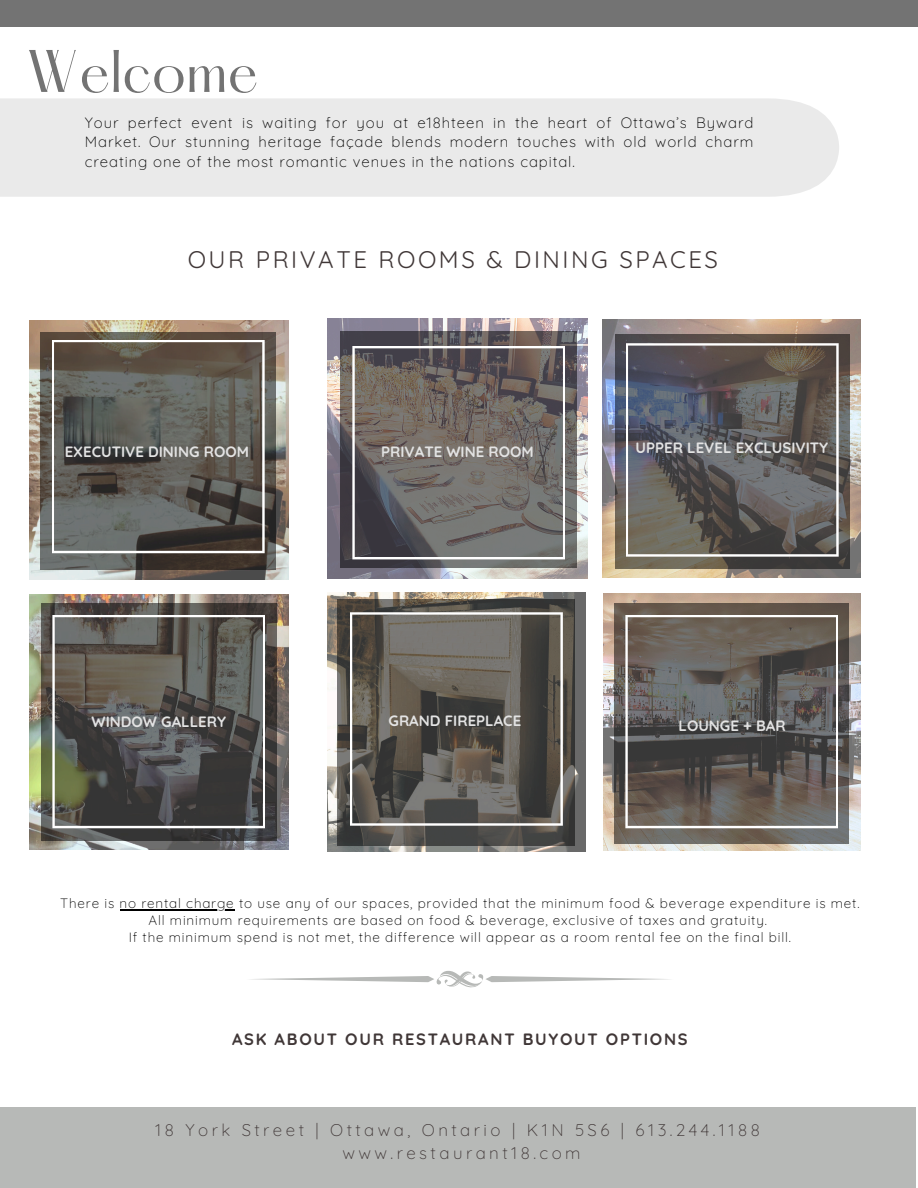
<style>
.page{position:relative;width:918px;height:1188px;background:#fff}
.page>*{position:absolute;margin:0;border:0;box-sizing:border-box;transform-origin:0 0}
.t1{font:52.5px "Hatton";color:#737373}
.t2{font:24px "Quicksand";letter-spacing:.105em;color:#403737}
.t3{font:300 16.95px/23.7px "Quicksand";letter-spacing:.205em;color:#403737;text-align:center}
.t4{font:700 16.5px "Quicksand";letter-spacing:.105em;color:#403737}
.t5{font:300 15px/19.2px "Quicksand";letter-spacing:.06em;color:#000;text-align:justify}
.t6{font:700 15px "Quicksand";color:#e3e3e3}
.t7{font:300 13.5px/16.8px "Quicksand";letter-spacing:.06em;color:#000;text-align:center}
</style>
<div class="page">
<div style="left:0;top:0;width:918px;height:27px;background:#737373"></div>
<div style="left:0;top:1107px;width:916px;height:81px;background:#b7b9b7"></div>
<svg style="left:251px;top:971px;width:418px;height:17px"></svg>
<div style="left:0;top:98px;width:839px;height:99px;background:#eaeaea"></div>
<img style="left:603px;top:320px;width:257px;height:257px">
<img style="left:29px;top:320px;width:259px;height:259px">
<svg style="left:40px;top:332px;width:236px;height:238px;background:#56514a"></svg>
<svg style="left:52px;top:340px;width:213px;height:213px;background:#615f59"></svg>
<img style="left:328px;top:319px;width:260px;height:260px">
<svg style="left:340px;top:332px;width:237px;height:236px;background:#5c585a"></svg>
<svg style="left:352px;top:346px;width:213px;height:213px;background:#706b68"></svg>
<hr style="left:120px;top:909px;width:115px;height:1px;background:#000">
<svg style="left:615px;top:334px;width:234px;height:234px;background:#585350"></svg>
<svg style="left:626px;top:343px;width:213px;height:214px;background:#636060"></svg>
<img style="left:29px;top:594px;width:259px;height:255px">
<svg style="left:41px;top:603px;width:236px;height:238px;background:#4a4843"></svg>
<svg style="left:52px;top:615px;width:213px;height:213px;background:#5a5954"></svg>
<img style="left:327px;top:592px;width:259px;height:259px">
<svg style="left:337px;top:599px;width:238px;height:246px;background:#4f4c47"></svg>
<svg style="left:350px;top:612px;width:213px;height:214px;background:#635f59"></svg>
<img style="left:603px;top:593px;width:258px;height:258px">
<svg style="left:614px;top:603px;width:235px;height:240px;background:#635c55"></svg>
<svg style="left:625px;top:615px;width:213px;height:213px;background:#645f5c"></svg>
<h5 class="t1" style="left:26px;top:47px;width:234px">Welcome</h5>
<p class="t5" style="left:85px;top:113px;width:670px">Your perfect event is waiting for you at e18hteen in the heart of Ottawa’s Byward Market. Our stunning heritage façade blends modern touches with old world charm creating one of the most romantic venues in the nations capital.</p>
<p class="t2" style="left:188px;top:244px;width:532px">OUR PRIVATE ROOMS &amp; DINING SPACES</p>
<h5 class="t6" style="left:65px;top:442px;width:186px">EXECUTIVE DINING ROOM</h5>
<h5 class="t6" style="left:381px;top:442px;width:154px">PRIVATE WINE ROOM</h5>
<p class="t6" style="left:636px;top:438px;width:194px">UPPER LEVEL EXCLUSIVITY</p>
<h5 class="t6" style="left:92px;top:712px;width:136px">WINDOW GALLERY</h5>
<p class="t6" style="left:389px;top:711px;width:134px">GRAND FIREPLACE</p>
<h3 class="t6" style="left:679px;top:716px;width:109px">LOUNGE + BAR</h3>
<p class="t7" style="left:60px;top:894px;width:801px">There is no rental charge to use any of our spaces, provided that the minimum food &amp; beverage expenditure is met.</p>
<h5 class="t7" style="left:129px;top:911px;width:664px">All minimum requirements are based on food &amp; beverage, exclusive of taxes and gratuity.<br>If the minimum spend is not met, the difference will appear as a room rental fee on the final bill.</h5>
<h5 class="t4" style="left:232px;top:1029px;width:457px">ASK ABOUT OUR RESTAURANT BUYOUT OPTIONS</h5>
<p class="t3" style="left:155px;top:1118px;width:606px">18 York Street | Ottawa, Ontario | K1N 5S6 | 613.244.1188 www.restaurant18.com</p>
</div>
